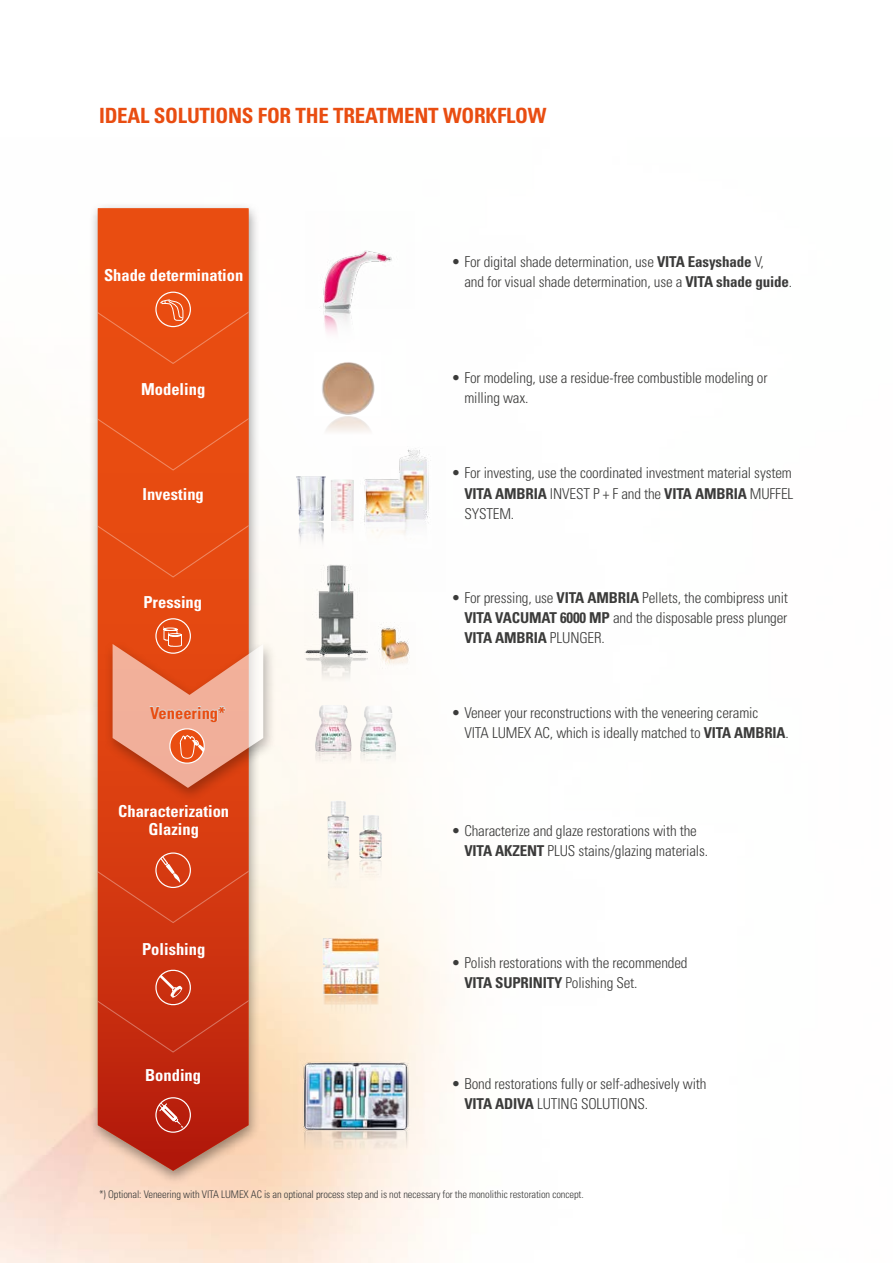
<style>
.page{position:relative;width:893px;height:1263px;background:#fff}
.page>*{position:absolute;margin:0;border:0;box-sizing:border-box;transform-origin:0 0}
.t1{font:700 condensed 21px "Univers LT Std";letter-spacing:-.01em;color:#e94d11}
.t2{font:700 condensed 16.5px/18px "Univers LT Std";color:#fff;text-align:center}
.t3{font:700 condensed 16.5px "Univers LT Std";color:#e94d11}
.t4{font:300 condensed 15px/20.2px "Univers LT Std";letter-spacing:-.01em;color:#3b3b3a}
.t5{font:300 condensed 10.5px "Univers LT Std";letter-spacing:-.01em;color:#3b3b3a}
.s1{font-weight:700}
</style>
<div class="page">
<img style="left:319px;top:250px;width:79px;height:89px">
<img style="left:294px;top:1053px;width:130px;height:71px">
<img style="left:294px;top:1124px;width:130px;height:81px">
<img style="left:323px;top:938px;width:56px;height:113px">
<img style="left:305px;top:564px;width:63px;height:183px">
<img style="left:371px;top:622px;width:44px;height:52px">
<img style="left:315px;top:705px;width:36px;height:93px">
<img style="left:360px;top:705px;width:36px;height:93px">
<img style="left:331px;top:479px;width:22px;height:85px">
<img style="left:353px;top:447px;width:78px;height:145px">
<img style="left:321px;top:362px;width:54px;height:53px;border-radius:27px">
<div style="left:314px;top:415px;width:67px;height:64px;background:#fff"></div>
<img style="left:327px;top:861px;width:22px;height:58px">
<img style="left:327px;top:800px;width:22px;height:61px">
<img style="left:359px;top:815px;width:23px;height:88px">
<div style="left:88px;top:202px;width:173px;height:984px;background:#000;opacity:.4"></div>
<svg style="left:98px;top:208px;width:150px;height:963px;background:#da4517"></svg>
<div style="left:98px;top:417px;width:150px;height:54px;background:#e84c11"></div>
<div style="left:98px;top:524px;width:150px;height:54px;background:#e64a11"></div>
<div style="left:104px;top:638px;width:173px;height:164px;background:#000;opacity:.51"></div>
<div style="left:155px;top:292px;width:36px;height:35px;border:1px solid #fff;border-radius:50%"></div>
<div style="left:98px;top:299px;width:150px;height:66px;background:#e94c11"></div>
<div style="left:98px;top:967px;width:150px;height:86px;background:#c82d0f"></div>
<div style="left:98px;top:853px;width:150px;height:71px;background:#d53911"></div>
<div style="left:155px;top:852px;width:36px;height:36px;border:1px solid #fff;border-radius:50%"></div>
<svg style="left:156px;top:1098px;width:28px;height:30px"></svg>
<div style="left:155px;top:1097px;width:36px;height:36px;border:1px solid #fff;border-radius:50%"></div>
<div style="left:155px;top:618px;width:36px;height:36px;border:1px solid #fff;border-radius:50%"></div>
<img style="left:296px;top:476px;width:30px;height:91px">
<svg style="left:113px;top:627px;width:150px;height:161px;background:#e88969"></svg>
<h1 class="t1" style="left:99px;top:103px;width:449px">IDEAL SOLUTIONS FOR THE TREATMENT WORKFLOW</h1>
<p class="t2" style="left:104px;top:266px;width:141px">Shade determination</p>
<p class="t2" style="left:141px;top:380px;width:66px">Modeling</p>
<p class="t2" style="left:142px;top:485px;width:63px">Investing</p>
<p class="t2" style="left:143px;top:593px;width:60px">Pressing</p>
<p class="t3" style="left:150px;top:702px;width:77px">Veneering*</p>
<p class="t2" style="left:118px;top:802px;width:112px">Characterization<br>Glazing</p>
<p class="t2" style="left:142px;top:940px;width:65px">Polishing</p>
<p class="t2" style="left:145px;top:1066px;width:57px">Bonding</p>
<p class="t4" style="left:464px;top:252px;width:329px;text-indent:-13px">• For digital shade determination, use <span class="s1">VITA Easyshade</span> V,<br>and for visual shade determination, use a <span class="s1">VITA shade guide</span>.</p>
<p class="t4" style="left:464px;top:367px;width:305px;text-indent:-13px">• For modeling, use a residue-free combustible modeling or milling wax.</p>
<p class="t4" style="left:464px;top:463px;width:330px;text-align:justify;text-indent:-13px">• For investing, use the coordinated investment material system <span class="s1">VITA AMBRIA</span> INVEST P + F and the <span class="s1">VITA AMBRIA</span> MUFFEL SYSTEM.</p>
<p class="t4" style="left:464px;top:587px;width:325px;text-align:justify;text-indent:-13px">• For pressing, use <span class="s1">VITA AMBRIA</span> Pellets, the combipress unit <span class="s1">VITA VACUMAT 6000 MP</span> and the disposable press plunger <span class="s1">VITA AMBRIA</span> PLUNGER.</p>
<p class="t4" style="left:464px;top:703px;width:326px;text-indent:-13px">• Veneer your reconstructions with the veneering ceramic<br>VITA LUMEX AC, which is ideally matched to <span class="s1">VITA AMBRIA</span>.</p>
<p class="t4" style="left:464px;top:820px;width:245px;text-indent:-13px">• Characterize and glaze restorations with the<br><span class="s1">VITA AKZENT</span> PLUS stains/glazing materials.</p>
<p class="t4" style="left:464px;top:952px;width:225px;text-indent:-13px">• Polish restorations with the recommended<br><span class="s1">VITA SUPRINITY</span> Polishing Set.</p>
<p class="t4" style="left:464px;top:1073px;width:244px;text-indent:-13px">• Bond restorations fully or self-adhesively with<br><span class="s1">VITA ADIVA</span> LUTING SOLUTIONS.</p>
<p class="t5" style="left:99px;top:1187px;width:486px">*) Optional: Veneering with VITA LUMEX AC is an optional process step and is not necessary for the monolithic restoration concept.</p>
</div>
